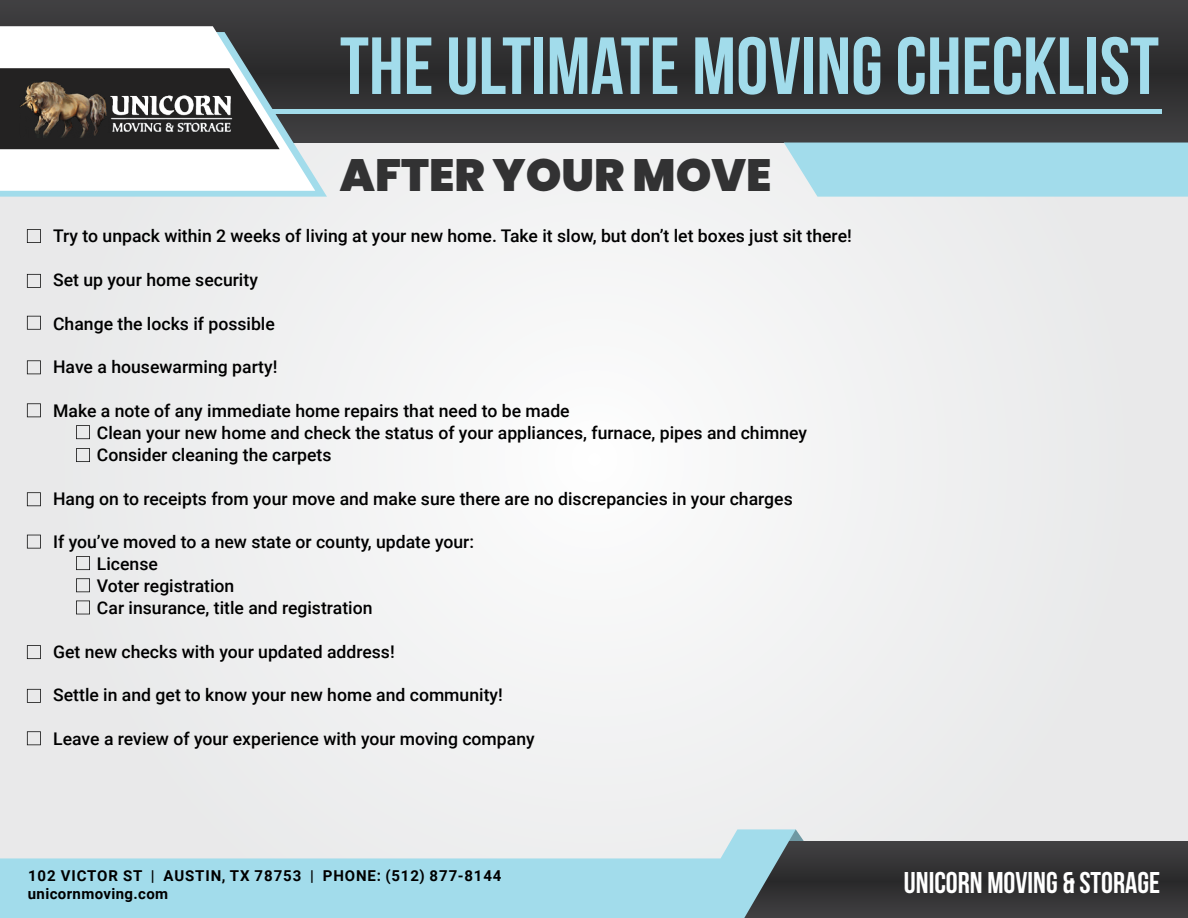
<style>
.page{position:relative;width:1188px;height:918px;background:#efeff0}
.page>*{position:absolute;margin:0;border:0;box-sizing:border-box;transform-origin:0 0}
.t1{font:700 80.85px "Bebas Neue";color:#a2dceb}
.t2{font:900 45.15px "Poppins";color:#323233}
.t3{font:700 30px "Bebas Neue";color:#fff}
.t4{font:500 17.55px/21.9px "Roboto";color:#000}
.t5{font:700 15px/18px "Roboto";letter-spacing:.06em;color:#000}
</style>
<div class="page">
<svg style="left:796px;top:830px;width:14px;height:12px"></svg>
<div style="left:737px;top:842px;width:451px;height:76px;background:#363537"></div>
<svg style="left:0;top:829px;width:796px;height:89px;fill:#a2dceb"></svg>
<div style="left:0;top:0;width:1188px;height:143px;background:#363637"></div>
<svg style="left:0;top:65px;width:327px;height:132px;fill:#a2dceb"></svg>
<div style="left:235px;top:109px;width:927px;height:5px;background:#a2dceb"></div>
<div style="left:784px;top:143px;width:404px;height:54px;background:#a2dceb"></div>
<svg style="left:27px;top:229px;width:14px;height:14px"></svg>
<svg style="left:27px;top:274px;width:14px;height:14px"></svg>
<svg style="left:27px;top:316px;width:14px;height:14px"></svg>
<svg style="left:27px;top:360px;width:14px;height:14px"></svg>
<svg style="left:27px;top:403px;width:14px;height:14px"></svg>
<svg style="left:27px;top:492px;width:14px;height:14px"></svg>
<svg style="left:27px;top:535px;width:14px;height:14px"></svg>
<svg style="left:27px;top:645px;width:14px;height:14px"></svg>
<svg style="left:27px;top:689px;width:14px;height:14px"></svg>
<svg style="left:27px;top:731px;width:14px;height:14px"></svg>
<svg style="left:76px;top:556px;width:14px;height:14px"></svg>
<svg style="left:76px;top:578px;width:14px;height:14px"></svg>
<svg style="left:76px;top:601px;width:14px;height:13px"></svg>
<svg style="left:76px;top:425px;width:14px;height:14px"></svg>
<svg style="left:76px;top:448px;width:14px;height:14px"></svg>
<svg style="left:0;top:26px;width:315px;height:165px;fill:#fff"></svg>
<svg style="left:0;top:68px;width:280px;height:81px;background:#393b3c"></svg>
<img style="left:20px;top:80px;width:213px;height:57px">
<h1 class="t1" style="left:340px;top:22px;width:821px">THE ULTIMATE MOVING CHECKLIST</h1>
<h2 class="t2" style="left:340px;top:149px;width:433px">AFTER YOUR MOVE</h2>
<p class="t4" style="left:53px;top:224px;width:800px">Try to unpack within 2 weeks of living at your new home. Take it slow, but don’t let boxes just sit there!</p>
<p class="t4" style="left:53px;top:268px;width:206px">Set up your home security</p>
<p class="t4" style="left:53px;top:312px;width:223px">Change the locks if possible</p>
<p class="t4" style="left:53px;top:356px;width:226px">Have a housewarming party!</p>
<p class="t4" style="left:97px;top:399px;width:712px;text-indent:-44px">Make a note of any immediate home repairs that need to be made<br>Clean your new home and check the status of your appliances, furnace, pipes and chimney<br>Consider cleaning the carpets</p>
<p class="t4" style="left:53px;top:487px;width:741px">Hang on to receipts from your move and make sure there are no discrepancies in your charges</p>
<p class="t4" style="left:97px;top:530px;width:379px;text-indent:-44px">If you’ve moved to a new state or county, update your:<br>License<br>Voter registration<br>Car insurance, title and registration</p>
<p class="t4" style="left:53px;top:640px;width:343px">Get new checks with your updated address!</p>
<p class="t4" style="left:53px;top:683px;width:451px">Settle in and get to know your new home and community!</p>
<p class="t4" style="left:53px;top:727px;width:483px">Leave a review of your experience with your moving company</p>
<p class="t5" style="left:28px;top:866px;width:475px">102 VICTOR ST | AUSTIN, TX 78753 | PHONE: (512) 877-8144 unicornmoving.com</p>
<h3 class="t3" style="left:904px;top:866px;width:258px">UNICORN MOVING &amp; STORAGE</h3>
</div>
